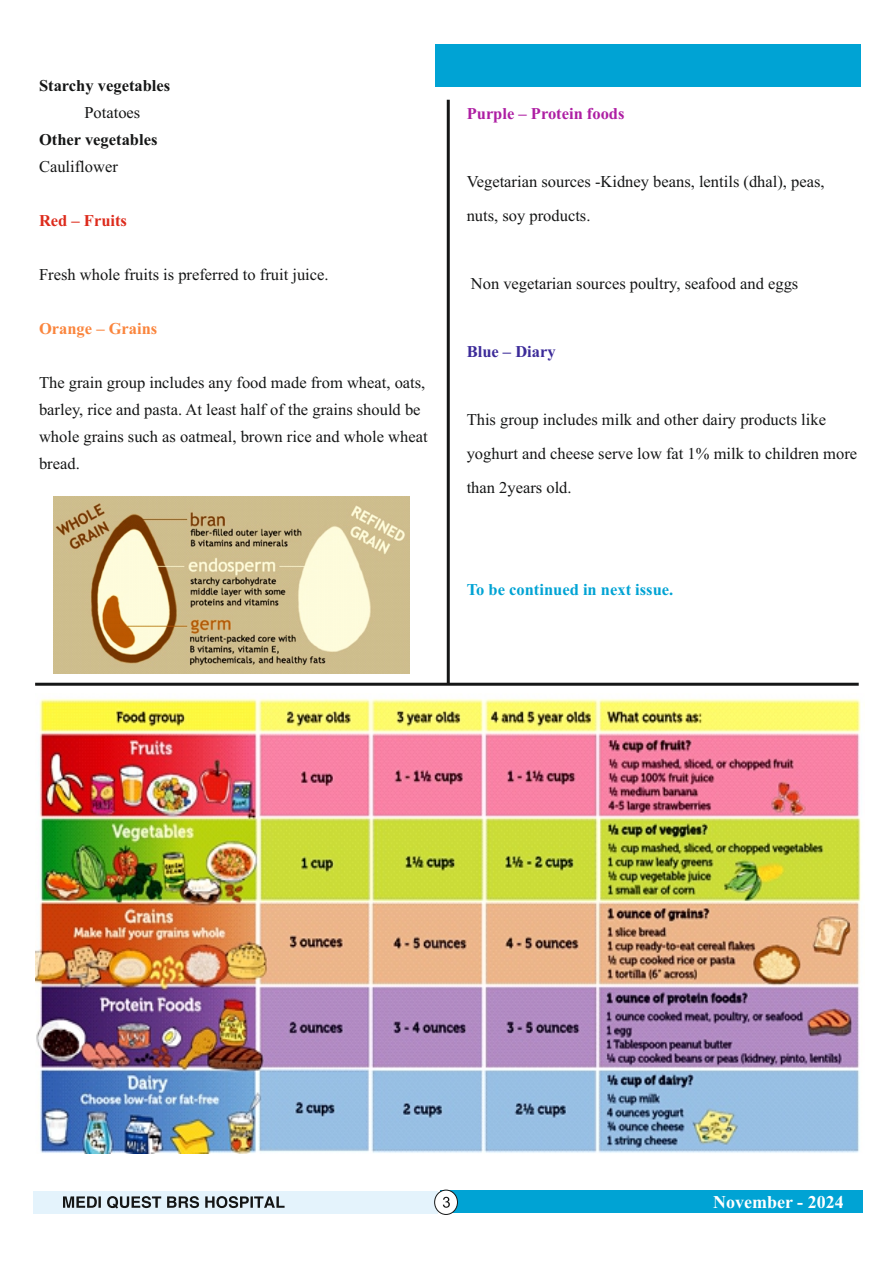
<style>
.page{position:relative;width:893px;height:1263px;background:#fff}
.page>*{position:absolute;margin:0;border:0;box-sizing:border-box;transform-origin:0 0}
.t1{font:700 18px "Times New Roman";color:#fff}
.t2{font:16.5px/27px "Times New Roman";color:#151616}
.t3{font:700 16.5px "Times New Roman";color:#151616}
.t4{font:700 16.5px "Times New Roman";color:#00a3d4}
.t5{font:700 16.5px "Times New Roman";color:#ae1ea3}
.t6{font:700 16.5px "Times New Roman";color:#fa853d}
.t7{font:700 16.5px "Times New Roman";color:#dd2b1c}
.t8{font:700 16.5px "Times New Roman";color:#3c2b99}
</style>
<div class="page">
<div style="left:33px;top:1191px;width:404px;height:22px;background:#e4f3fc"></div>
<div style="left:440px;top:1191px;width:422px;height:22px;background:#00a3d4"></div>
<div style="left:434px;top:1190px;width:24px;height:25px;background:#fff;border:1px solid #151616;border-radius:50%"></div>
<svg style="left:443px;top:1197px;width:7px;height:11px"></svg>
<svg style="left:63px;top:1196px;width:222px;height:12px"></svg>
<div style="left:435px;top:44px;width:426px;height:43px;background:#00a3d4"></div>
<hr style="left:447px;top:100px;width:3px;height:584px;background:#151616">
<img style="left:54px;top:496px;width:356px;height:177px">
<hr style="left:35px;top:683px;width:824px;height:3px;background:#151616">
<img style="left:36px;top:698px;width:825px;height:456px">
<p class="t3" style="left:39px;top:80px;width:133px">Starchy vegetables</p>
<p class="t3" style="left:39px;top:134px;width:120px">Other vegetables</p>
<p class="t2" style="left:84px;top:100px;width:57px">Potatoes</p>
<p class="t2" style="left:39px;top:154px;width:80px">Cauliflower</p>
<p class="t7" style="left:39px;top:215px;width:89px">Red – Fruits</p>
<p class="t2" style="left:39px;top:262px;width:291px">Fresh whole fruits is preferred to fruit juice.</p>
<p class="t6" style="left:39px;top:323px;width:120px">Orange – Grains</p>
<p class="t2" style="left:39px;top:370px;width:390px">The grain group includes any food made from wheat, oats, barley, rice and pasta. At least half of the grains should be whole grains such as oatmeal, brown rice and whole wheat bread.</p>
<p class="t5" style="left:467px;top:108px;width:159px">Purple – Protein foods</p>
<p class="t2" style="left:467px;top:166px;width:359px;line-height:34px">Vegetarian sources -Kidney beans, lentils (dhal), peas, nuts, soy products.</p>
<p class="t2" style="left:471px;top:272px;width:329px">Non vegetarian sources poultry, seafood and eggs</p>
<p class="t8" style="left:467px;top:346px;width:90px">Blue – Diary</p>
<p class="t2" style="left:467px;top:404px;width:392px;line-height:34px">This group includes milk and other dairy products like yoghurt and cheese serve low fat 1% milk to children more than 2years old.</p>
<p class="t4" style="left:467px;top:584px;width:208px">To be continued in next issue.</p>
<p class="t1" style="left:713px;top:1196px;width:132px">November - 2024</p>
</div>
